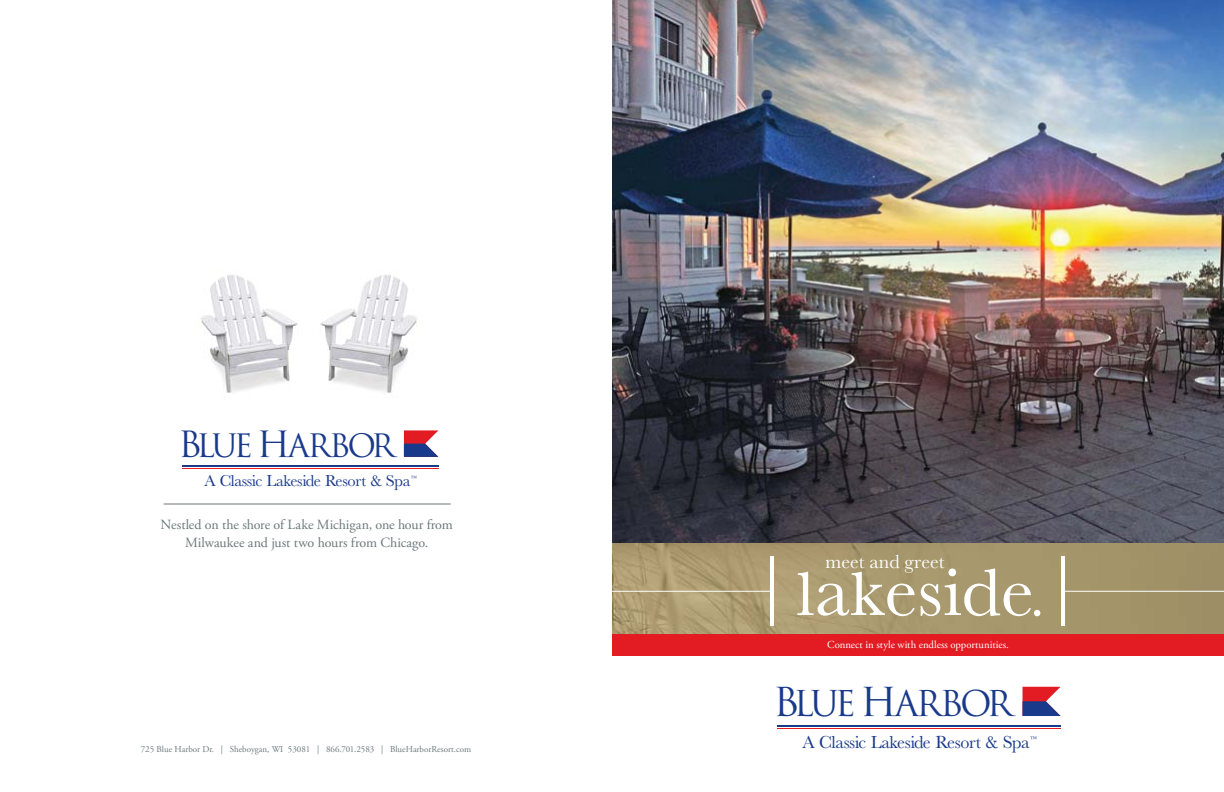
<style>
.page{position:relative;width:1224px;height:792px;background:#fff}
.page>*{position:absolute;margin:0;border:0;box-sizing:border-box;transform-origin:0 0}
.t1{font:34.7px "Trajan";letter-spacing:-.11em;color:#19398a}
.t2{font:31.4px "Trajan";letter-spacing:-.11em;color:#19398a}
.t3{font:19.8px "Baskerville";color:#fff}
.t4{font:18.1px "Baskerville";letter-spacing:-.02em;color:#19398a}
.t5{font:16.4px "Baskerville";letter-spacing:-.02em;color:#19398a}
.t6{font:14px/18px "Adobe Garamond Pro";letter-spacing:-.005em;color:#6c7878;text-align:center}
.t7{font:10.7px "Adobe Garamond Pro";letter-spacing:.005em;color:#fff}
.t8{font:9px "Adobe Garamond Pro";color:#6c7878}
.t9{font:7px "Baskerville";color:#19398a}
.t10{font:6.4px "Baskerville";color:#19398a}
.s1{font-size:35.2px}
.s2{font-size:38.8px}
</style>
<div class="page">
<svg style="left:1023px;top:687px;width:38px;height:29px"></svg>
<hr style="left:777px;top:725px;width:284px;height:2px;background:#19398a">
<hr style="left:777px;top:728px;width:284px;height:1px;background:#e31b23">
<img style="left:612px;top:0;width:612px;height:635px">
<hr style="left:612px;top:591px;width:159px;height:1px;background:#fff">
<hr style="left:770px;top:557px;width:4px;height:69px;background:#fff">
<hr style="left:1064px;top:591px;width:160px;height:1px;background:#fff">
<hr style="left:1061px;top:557px;width:4px;height:69px;background:#fff">
<svg style="left:797px;top:572px;width:118px;height:44px"></svg>
<div style="left:612px;top:635px;width:612px;height:21px;background:#e31b23"></div>
<svg style="left:404px;top:430px;width:34px;height:27px"></svg>
<hr style="left:182px;top:465px;width:257px;height:2px;background:#19398a">
<hr style="left:182px;top:468px;width:257px;height:1px;background:#e31b23">
<hr style="left:164px;top:504px;width:287px;height:1px;background:#6c7878">
<img style="left:320px;top:275px;width:98px;height:118px">
<img style="left:200px;top:275px;width:98px;height:118px">
<svg style="left:921px;top:568px;width:119px;height:48px"></svg>
<h2 class="t2" style="left:178px;top:427px;width:218px"><span class="s1">B</span>LUE <span class="s1">H</span>ARBOR</h2>
<p class="t5" style="left:205px;top:471px;width:207px">A Classic Lakeside Resort &amp; Spa</p>
<p class="t10" style="left:411px;top:474px;width:8px">™</p>
<p class="t6" style="left:161px;top:516px;width:294px">Nestled on the shore of Lake Michigan, one hour from<br>Milwaukee and just two hours from Chicago.</p>
<p class="t8" style="left:141px;top:744px;width:332px">725 Blue Harbor Dr. | Sheboygan, WI 53081 | 866.701.2583 | BlueHarborResort.com</p>
<h3 class="t3" style="left:825px;top:550px;width:121px">meet and greet</h3>
<p class="t7" style="left:827px;top:638px;width:183px">Connect in style with endless opportunities.</p>
<h1 class="t1" style="left:773px;top:683px;width:241px"><span class="s2">B</span>LUE <span class="s2">H</span>ARBOR</h1>
<p class="t4" style="left:803px;top:732px;width:229px">A Classic Lakeside Resort &amp; Spa</p>
<p class="t9" style="left:1030px;top:735px;width:8px">™</p>
</div>
